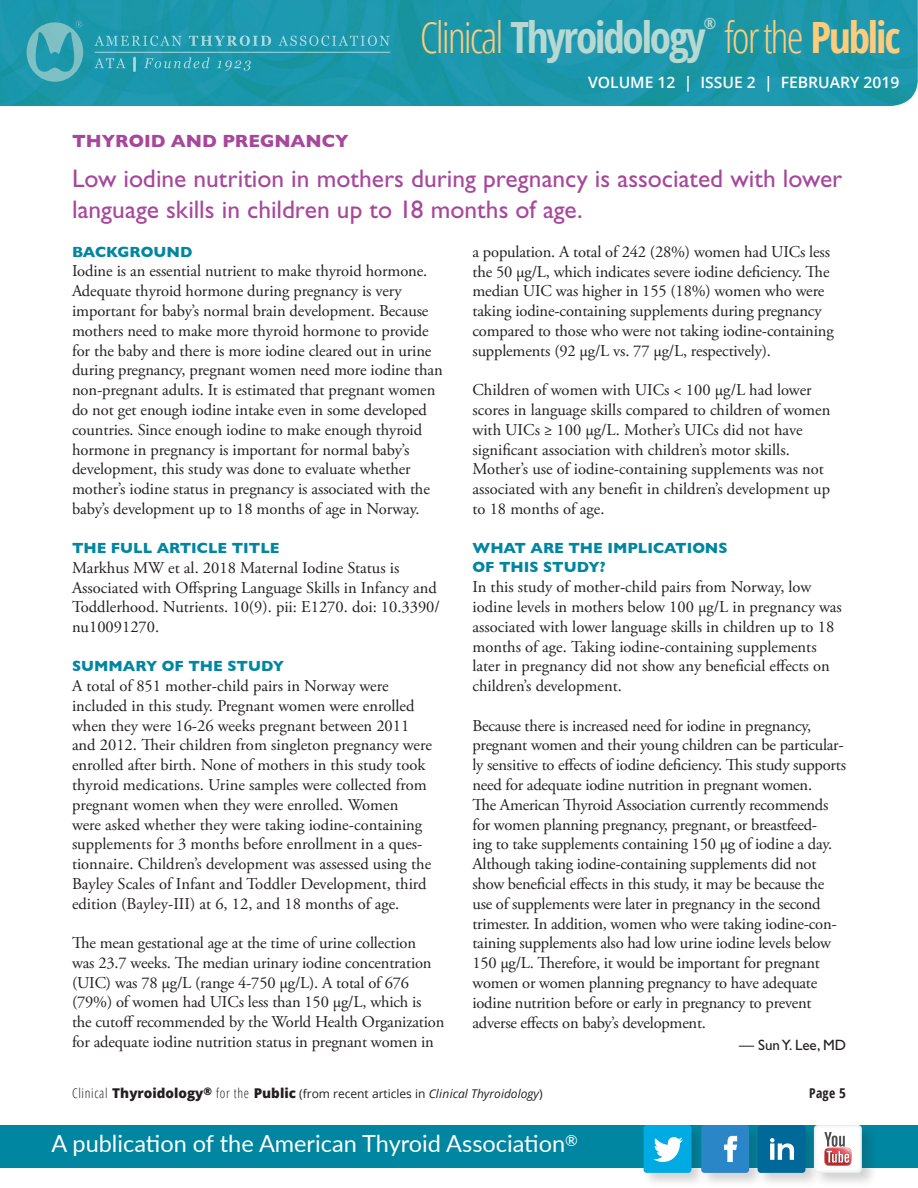
<style>
.page{position:relative;width:918px;height:1188px;background:#fff}
.page>*{position:absolute;margin:0;border:0;box-sizing:border-box;transform-origin:0 0}
.t1{font:300 condensed 43.05px "Open Sans";letter-spacing:-.05em;color:#fecc7b}
.t2{font:25.5px/30.6px "Gill Sans Std";color:#a7479b}
.t3{font:23.55px "Lato";color:#fff}
.t4{font:700 18px "Gill Sans";color:#a7479b}
.t5{font:16.5px/19.8px "Adobe Garamond Pro";letter-spacing:-.005em;color:#231f20}
.t6{font:600 15.75px "Open Sans";color:#fff}
.t7{font:700 condensed 15.3px "Open Sans";color:#b8d8d2}
.t8{font:700 15px/19.5px "Gill Sans";color:#0086a1}
.t9{font:15px "Gill Sans Std";color:#231f20}
.t10{font:700 condensed 13.5px "Open Sans";color:#231f20}
.t11{font:12px "Open Sans";color:#231f20}
.s1{font-weight:700;color:#b8d8d2}
.s2{font-weight:700}
.s3{font-weight:300;font-stretch:condensed;font-size:13.5px}
.s4{font-weight:800;font-size:13.5px}
.s5{font-style:italic}
.s6{font-style:inherit}
</style>
<div class="page">
<img style="left:0;top:0;width:918px;height:106px">
<hr style="left:95px;top:52px;width:295px;height:1px;background:#fff">
<svg style="left:94px;top:36px;width:88px;height:10px"></svg>
<svg style="left:189px;top:36px;width:82px;height:10px"></svg>
<svg style="left:278px;top:36px;width:112px;height:10px"></svg>
<svg style="left:94px;top:58px;width:32px;height:10px"></svg>
<hr style="left:133px;top:57px;width:3px;height:15px;background:#fff">
<svg style="left:144px;top:57px;width:66px;height:11px"></svg>
<svg style="left:217px;top:60px;width:34px;height:11px"></svg>
<svg style="left:27px;top:21px;width:56px;height:61px"></svg>
<div style="left:0;top:1125px;width:918px;height:42px;background:#0086a1"></div>
<div style="left:642px;top:1123px;width:235px;height:65px;background:#231f20;opacity:.2"></div>
<div style="left:758px;top:1125px;width:47px;height:48px;background:#00699a;border-radius:3px"></div>
<svg style="left:770px;top:1138px;width:24px;height:22px"></svg>
<div style="left:644px;top:1125px;width:47px;height:48px;background:#00abe4;border-radius:3px"></div>
<svg style="left:654px;top:1137px;width:29px;height:25px"></svg>
<div style="left:701px;top:1125px;width:48px;height:48px;background:#2a86c7;border-radius:3px"></div>
<svg style="left:724px;top:1136px;width:14px;height:26px"></svg>
<svg style="left:814px;top:1125px;width:48px;height:48px"></svg>
<svg style="left:815px;top:1126px;width:46px;height:46px"></svg>
<p class="t7" style="left:704px;top:13px;width:14px">®</p>
<h1 class="t1" style="left:420px;top:8px;width:482px">Clinical <span class="s1">Thyroidology</span> for the <span class="s2">Public</span></h1>
<p class="t6" style="left:588px;top:72px;width:313px">VOLUME 12 | ISSUE 2 | FEBRUARY 2019</p>
<p class="t4" style="left:72px;top:127px;width:278px">THYROID AND PREGNANCY</p>
<h2 class="t2" style="left:72px;top:163px;width:772px">Low iodine nutrition in mothers during pregnancy is associated with lower language skills in children up to 18 months of age.</h2>
<p class="t8" style="left:72px;top:241px;width:122px">BACKGROUND</p>
<p class="t5" style="left:72px;top:262px;width:372px">Iodine is an essential nutrient to make thyroid hormone.<br>Adequate thyroid hormone during pregnancy is very important for baby’s normal brain development. Because mothers need to make more thyroid hormone to provide for the baby and there is more iodine cleared out in urine during pregnancy, pregnant women need more iodine than non-pregnant adults. It is estimated that pregnant women do not get enough iodine intake even in some developed countries. Since enough iodine to make enough thyroid hormone in pregnancy is important for normal baby’s development, this study was done to evaluate whether mother’s iodine status in pregnancy is associated with the baby’s development up to 18 months of age in Norway.</p>
<p class="t8" style="left:72px;top:538px;width:209px">THE FULL ARTICLE TITLE</p>
<p class="t5" style="left:72px;top:558px;width:369px">Markhus MW et al. 2018 Maternal Iodine Status is Associated with Offspring Language Skills in Infancy and Toddlerhood. Nutrients. 10(9). pii: E1270. doi: 10.3390/ nu10091270.</p>
<p class="t8" style="left:72px;top:656px;width:214px">SUMMARY OF THE STUDY</p>
<p class="t5" style="left:72px;top:676px;width:361px">A total of 851 mother-child pairs in Norway were included in this study. Pregnant women were enrolled when they were 16-26 weeks pregnant between 2011 and 2012. Their children from singleton pregnancy were enrolled after birth. None of mothers in this study took thyroid medications. Urine samples were collected from pregnant women when they were enrolled. Women<br>were asked whether they were taking iodine-containing supplements for 3 months before enrollment in a ques&shy;tionnaire. Children’s development was assessed using the Bayley Scales of Infant and Toddler Development, third edition (Bayley-III) at 6, 12, and 18 months of age.</p>
<p class="t5" style="left:72px;top:934px;width:374px">The mean gestational age at the time of urine collection<br>was 23.7 weeks. The median urinary iodine concentration (UIC) was 78 µg/L (range 4-750 µg/L). A total of 676 (79%) of women had UICs less than 150 µg/L, which is the cutoff recommended by the World Health Organization for adequate iodine nutrition status in pregnant women in</p>
<p class="t5" style="left:473px;top:242px;width:363px">a population. A total of 242 (28%) women had UICs less the 50 µg/L, which indicates severe iodine deficiency. The median UIC was higher in 155 (18%) women who were taking iodine-containing supplements during pregnancy compared to those who were not taking iodine-containing supplements (92 µg/L vs. 77 µg/L, respectively).</p>
<p class="t5" style="left:473px;top:381px;width:359px">Children of women with UICs &lt; 100 µg/L had lower scores in language skills compared to children of women with UICs ≥ 100 µg/L. Mother’s UICs did not have significant association with children’s motor skills.<br>Mother’s use of iodine-containing supplements was not associated with any benefit in children’s development up to 18 months of age.</p>
<p class="t8" style="left:472px;top:538px;width:257px">WHAT ARE THE IMPLICATIONS<br>OF THIS STUDY?</p>
<p class="t5" style="left:472px;top:578px;width:371px">In this study of mother-child pairs from Norway, low iodine levels in mothers below 100 µg/L in pregnancy was associated with lower language skills in children up to 18 months of age. Taking iodine-containing supplements later in pregnancy did not show any beneficial effects on children’s development.</p>
<p class="t5" style="left:472px;top:716px;width:375px">Because there is increased need for iodine in pregnancy, pregnant women and their young children can be particular&shy;ly sensitive to effects of iodine deficiency. This study supports need for adequate iodine nutrition in pregnant women.<br>The American Thyroid Association currently recommends for women planning pregnancy, pregnant, or breastfeed-<br>ing to take supplements containing 150 µg of iodine a day.<br>Although taking iodine-containing supplements did not show beneficial effects in this study, it may be because the use of supplements were later in pregnancy in the second trimester. In addition, women who were taking iodine-con&shy;taining supplements also had low urine iodine levels below 150 µg/L. Therefore, it would be important for pregnant women or women planning pregnancy to have adequate iodine nutrition before or early in pregnancy to prevent adverse effects on baby’s development.</p>
<p class="t9" style="left:739px;top:1036px;width:108px">— Sun Y. Lee, MD</p>
<p class="t11" style="left:72px;top:1086px;width:472px"><span class="s3">Clinical</span> <span class="s4">Thyroidology</span><sup>®</sup> <span class="s3">for the</span> <span class="s4">Public</span> (from recent articles in <span class="s5">Clinical Thyroidology</span>)</p>
<p class="t10" style="left:809px;top:1084px;width:38px">Page <span class="s6">5</span></p>
<h3 class="t3" style="left:51px;top:1127px;width:528px">A publication of the American Thyroid Association<sup>®</sup></h3>
</div>
